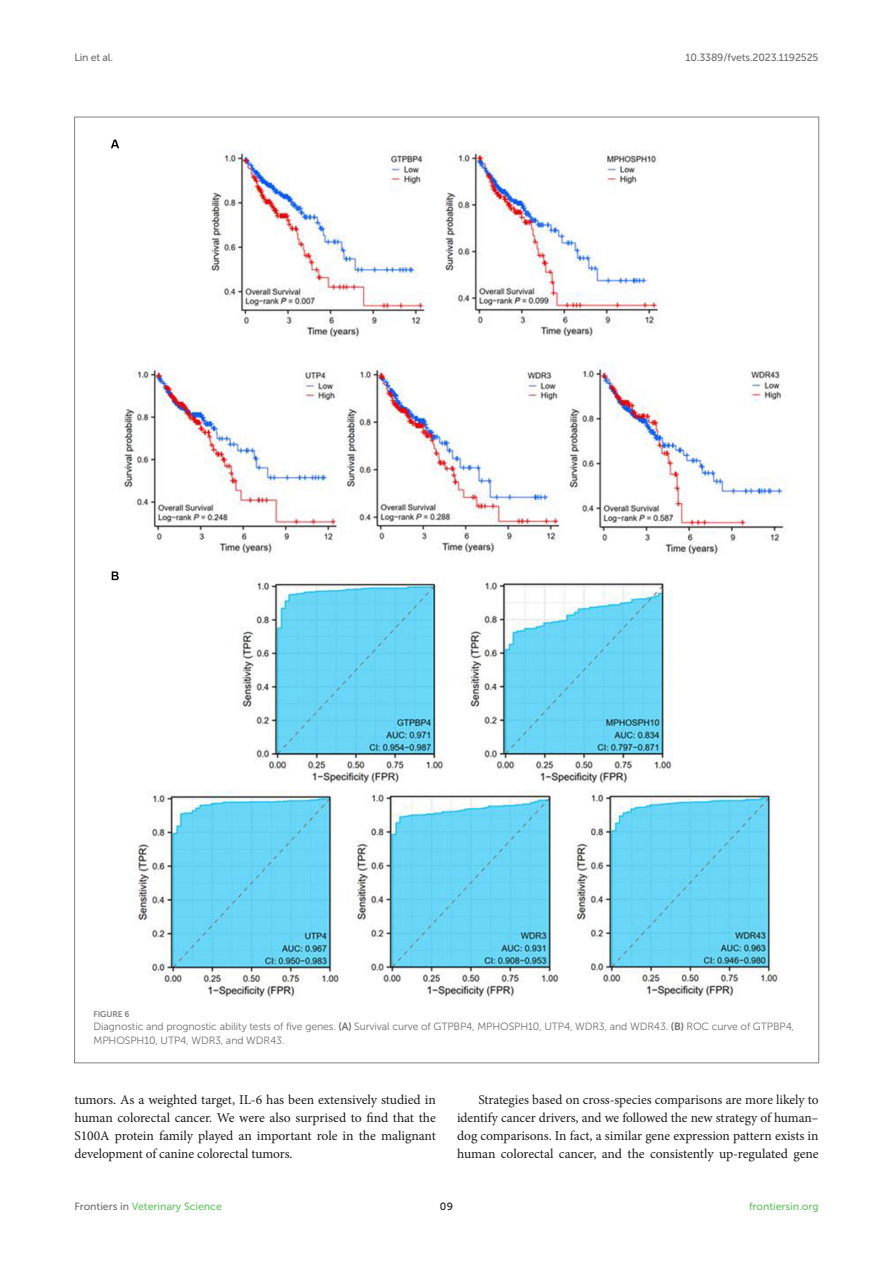
<style>
.page{position:relative;width:893px;height:1263px;background:#fff}
.page>*{position:absolute;margin:0;border:0;box-sizing:border-box;transform-origin:0 0}
.TEXT{font:13.5px/18px "Minion Pro";letter-spacing:-.01em;color:#1b1c1b;text-align:justify}
.FIG_LEG{font:10.5px/13.5px "Museo Sans 300";letter-spacing:-.01em;color:#706f70}
.t1{font:10.5px "Museo Sans 500";color:#65c161}
.t2{font:10.5px "Museo Sans 500";letter-spacing:-.015em;color:#706f70}
.t3{font:10.5px "Museo Sans 500";color:#1b1c1b}
.FIG_HD{font:8.25px "Museo Sans 700";letter-spacing:-.01em;color:#7e7f7f}
.s1{font-family:"Museo Sans 700"}
.s2{color:#706f70}
</style>
<div class="page">
<img style="left:111px;top:139px;width:676px;height:858px">
<p class="t2" style="left:74px;top:51px;width:40px">Lin et al.</p>
<p class="t2" style="left:686px;top:51px;width:134px">10.3389/fvets.2023.1192525</p>
<p class="FIG_HD" style="left:94px;top:1009px;width:37px">FIGURE 6</p>
<p class="FIG_LEG" style="left:94px;top:1020px;width:702px">Diagnostic and prognostic ability tests of five genes. <span class="s1">(A)</span> Survival curve of GTPBP4, MPHOSPH10, UTP4, WDR3, and WDR43. <span class="s1">(B)</span> ROC curve of GTPBP4,<br>MPHOSPH10, UTP4, WDR3, and WDR43.</p>
<p class="TEXT" style="left:74px;top:1091px;width:363px">tumors. As a weighted target, IL-6 has been extensively studied in human colorectal cancer. We were also surprised to find that the S100A protein family played an important role in the malignant development of canine colorectal tumors.</p>
<p class="TEXT" style="left:457px;top:1091px;width:363px;text-indent:21px">Strategies based on cross-species comparisons are more likely to identify cancer drivers, and we followed the new strategy of human– dog comparisons. In fact, a similar gene expression pattern exists in human colorectal cancer, and the consistently up-regulated gene</p>
<p class="t1" style="left:74px;top:1200px;width:149px"><span class="s2">Frontiers in</span> Veterinary Science</p>
<p class="t3" style="left:440px;top:1200px;width:15px">09</p>
<p class="t1" style="left:749px;top:1200px;width:71px">frontiersin.org</p>
</div>
